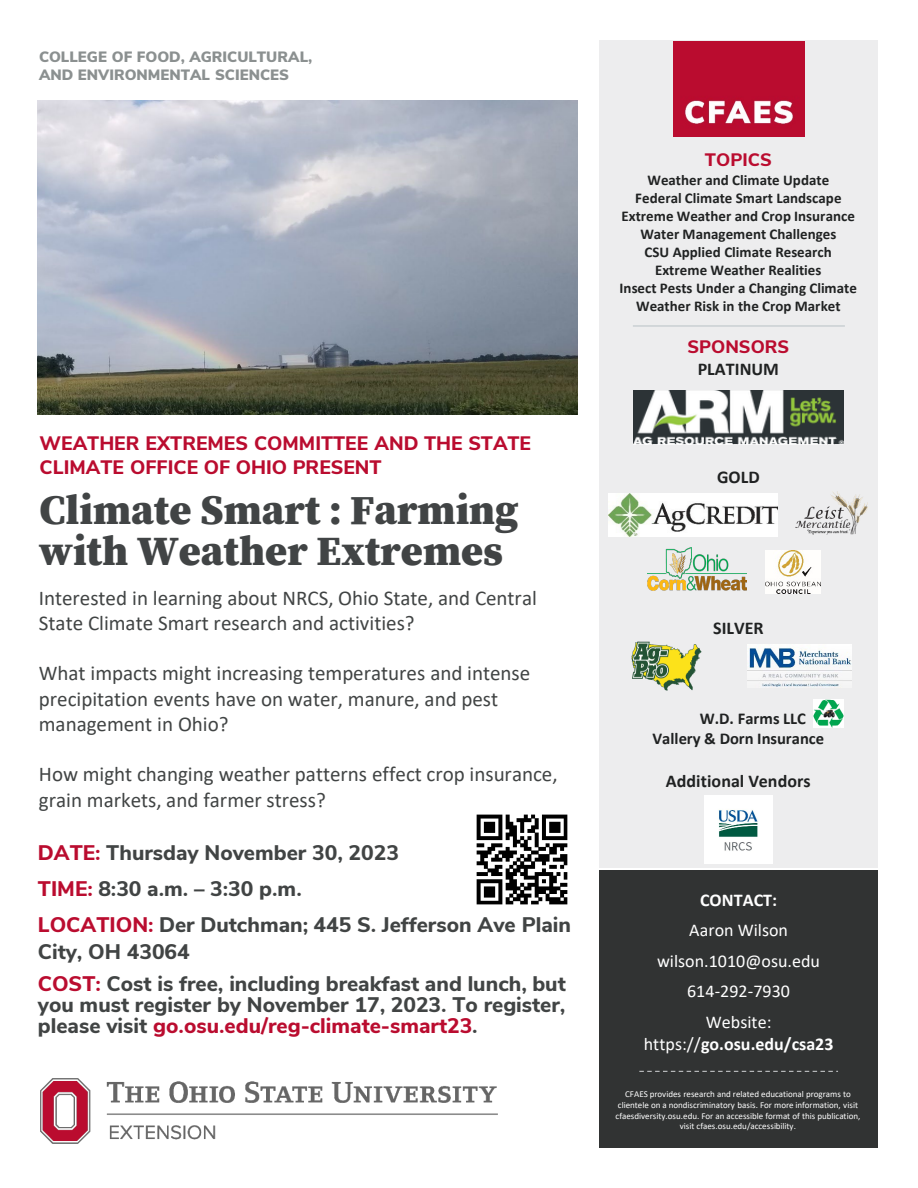
<style>
.page{position:relative;width:918px;height:1188px;background:#fff}
.page>*{position:absolute;margin:0;border:0;box-sizing:border-box;transform-origin:0 0}
.t1{font:900 42px/40.3px "Buckeye Serif 2";color:#414445}
.t2{font:21px/25.2px "Calibri";color:#414444}
.t3{font:800 21px/21px "Buckeye Sans 2";color:#414444}
.t4{font:800 19.5px/23.4px "Buckeye Sans 2";color:#ba0c2f}
.t5{font:18px/21.6px "Calibri";letter-spacing:.005em;color:#fff;text-align:center}
.t6{font:700 18px "Calibri";letter-spacing:.005em;color:#202222}
.t7{font:800 18px/21.8px "Buckeye Sans 2";color:#ba0c2f;text-align:center}
.t8{font:700 18px "Calibri";letter-spacing:.005em;color:#fff}
.t9{font:700 16.5px "Calibri";color:#202222}
.t10{font:700 15px "Calibri";color:#202222}
.t11{font:900 15px/18px "Buckeye Sans 2";color:#8b9090}
.t12{font:9px/10.8px "Calibri";letter-spacing:-.005em;color:#fff;text-align:center}
.s1{color:#ba0c2f}
.s2{font-family:"Calibri";font-weight:700;color:#202222}
.s3{font-weight:700}
</style>
<div class="page">
<div style="left:599px;top:40px;width:279px;height:828px;background:#ededee"></div>
<img style="left:673px;top:41px;width:131px;height:95px">
<div style="left:599px;top:870px;width:279px;height:277px;background:#313333"></div>
<svg style="left:639px;top:1071px;width:199px;height:1px"></svg>
<img style="left:40px;top:1078px;width:457px;height:66px">
<hr style="left:633px;top:325px;width:212px;height:2px;background:#bec6ca">
<img style="left:476px;top:814px;width:92px;height:91px">
<img style="left:633px;top:390px;width:211px;height:54px">
<img style="left:766px;top:551px;width:55px;height:43px">
<img style="left:609px;top:493px;width:168px;height:44px">
<img style="left:795px;top:492px;width:73px;height:43px">
<img style="left:647px;top:548px;width:100px;height:43px">
<img style="left:632px;top:642px;width:69px;height:48px">
<img style="left:747px;top:645px;width:104px;height:43px">
<img style="left:814px;top:700px;width:30px;height:28px">
<img style="left:38px;top:101px;width:540px;height:314px">
<img style="left:705px;top:796px;width:67px;height:68px">
<p class="t11" style="left:39px;top:48px;width:275px">COLLEGE OF FOOD, AGRICULTURAL,<br>AND ENVIRONMENTAL SCIENCES</p>
<p class="t4" style="left:40px;top:432px;width:493px">WEATHER EXTREMES COMMITTEE AND THE STATE<br>CLIMATE OFFICE OF OHIO PRESENT</p>
<h1 class="t1" style="left:40px;top:492px;width:480px">Climate Smart : Farming with Weather Extremes</h1>
<p class="t2" style="left:39px;top:585px;width:500px">Interested in learning about NRCS, Ohio State, and Central<br>State Climate Smart research and activities?</p>
<p class="t2" style="left:39px;top:660px;width:493px">What impacts might increasing temperatures and intense precipitation events have on water, manure, and pest management in Ohio?</p>
<p class="t2" style="left:39px;top:761px;width:520px">How might changing weather patterns effect crop insurance, grain markets, and farmer stress?</p>
<p class="t3" style="left:38px;top:842px;width:363px"><span class="s1">DATE:</span> Thursday November 30, 2023</p>
<p class="t3" style="left:38px;top:878px;width:265px"><span class="s1">TIME:</span> 8:30 a.m. – 3:30 p.m.</p>
<p class="t3" style="left:38px;top:911px;width:535px;line-height:27px"><span class="s1">LOCATION:</span> Der Dutchman; 445 S. Jefferson Ave Plain<br>City, OH 43064</p>
<p class="t3" style="left:38px;top:973px;width:530px;text-align:justify"><span class="s1">COST:</span> Cost is free, including breakfast and lunch, but you must register by November 17, 2023. To register, please visit <span class="s1">go.osu.edu/reg-climate-smart23</span>.</p>
<p class="t7" style="left:705px;top:149px;width:68px">TOPICS</p>
<p class="t10" style="left:648px;top:169px;width:183px">Weather and Climate Update</p>
<p class="t10" style="left:635px;top:187px;width:208px">Federal Climate Smart Landscape</p>
<p class="t10" style="left:622px;top:205px;width:235px">Extreme Weather and Crop Insurance</p>
<p class="t10" style="left:640px;top:223px;width:198px">Water Management Challenges</p>
<p class="t10" style="left:645px;top:241px;width:189px">CSU Applied Climate Research</p>
<p class="t10" style="left:655px;top:259px;width:168px">Extreme Weather Realities</p>
<p class="t10" style="left:620px;top:277px;width:239px">Insect Pests Under a Changing Climate</p>
<p class="t10" style="left:636px;top:295px;width:206px">Weather Risk in the Crop Market</p>
<p class="t7" style="left:688px;top:336px;width:103px">SPONSORS<br><span class="s2">PLATINUM</span></p>
<p class="t6" style="left:717px;top:464px;width:44px">GOLD</p>
<p class="t6" style="left:713px;top:615px;width:52px">SILVER</p>
<p class="t9" style="left:700px;top:707px;width:108px">W.D. Farms LLC</p>
<p class="t9" style="left:653px;top:727px;width:173px">Vallery &amp; Dorn Insurance</p>
<p class="t6" style="left:666px;top:768px;width:146px">Additional Vendors</p>
<p class="t8" style="left:700px;top:887px;width:79px">CONTACT:</p>
<p class="t5" style="left:689px;top:919px;width:100px">Aaron Wilson</p>
<p class="t5" style="left:657px;top:950px;width:164px">wilson.1010@osu.edu</p>
<p class="t5" style="left:687px;top:980px;width:104px">614-292-7930</p>
<p class="t5" style="left:644px;top:1011px;width:191px">Website: https://<span class="s3">go.osu.edu/csa23</span></p>
<p class="t12" style="left:616px;top:1088px;width:246px">CFAES provides research and related educational programs to clientele on a nondiscriminatory basis. For more information, visit cfaesdiversity.osu.edu. For an accessible format of this publication, visit cfaes.osu.edu/accessibility.</p>
</div>
